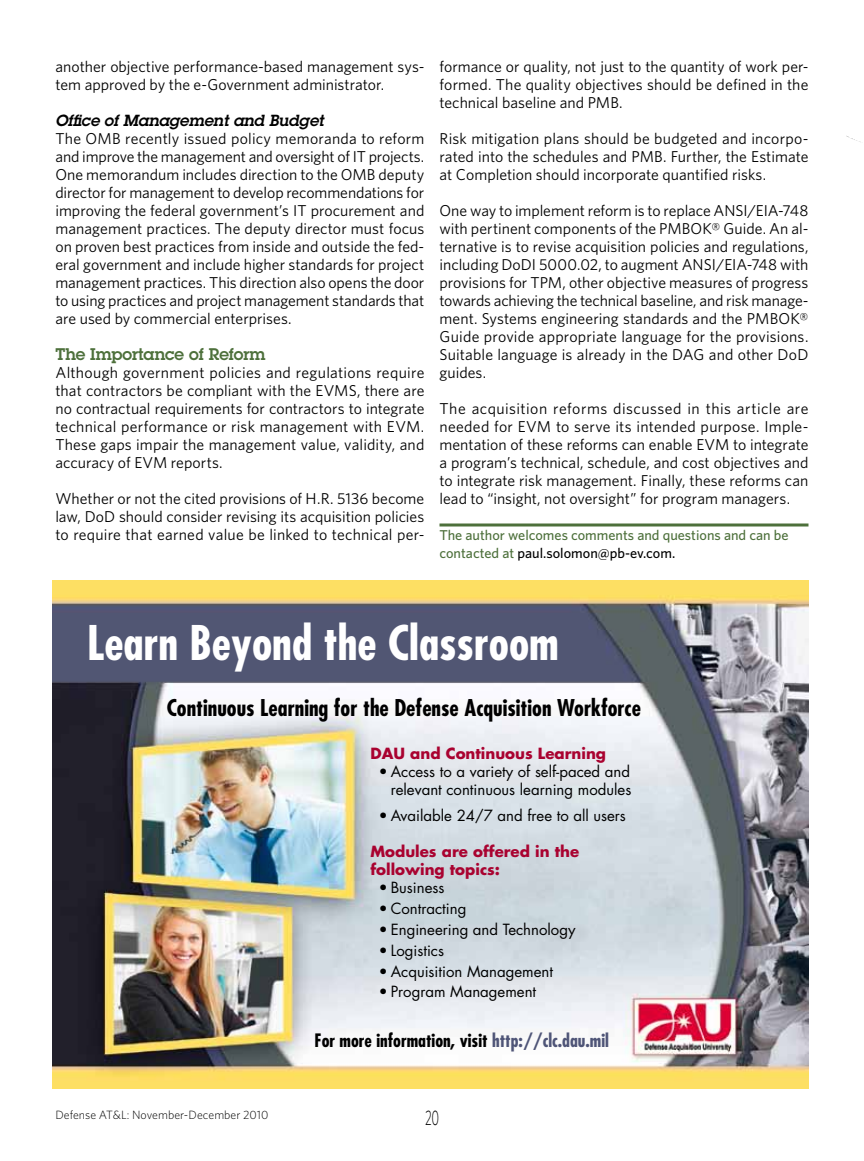
<style>
.page{position:relative;width:864px;height:1161px;background:#fff}
.page>*{position:absolute;margin:0;border:0;box-sizing:border-box;transform-origin:0 0}
.t1{font:700 condensed 46.5px "Futura";color:#fff}
.t2{font:700 condensed 22.5px "Futura";color:#000}
.t3{font:300 21px "Whitney";color:#000;scale:.6 1}
.t4{font:700 condensed 18px "Futura";color:#000}
.t5{font:600 16.5px "Lubalin Graph";letter-spacing:-.005em;color:#4d703b}
.t6{font:15.75px/18px "Whitney";letter-spacing:.005em;color:#000;text-align:justify}
.t7{font:italic 600 15.75px "Lubalin Graph";color:#000}
.t8{font:15px/18px "Futura";color:#000;text-align:right}
.t9{font:700 15px/18px "Futura";color:#a90230}
.t10{font:500 14.25px/18px "Whitney";color:#4d703b}
.t11{font:300 12px "Whitney";letter-spacing:.005em;color:#000}
.s1{color:#000}
.s2{color:#4f5577}
</style>
<div class="page">
<hr style="left:440px;top:524px;width:368px;height:2px;background:#4d703b">
<img style="left:52px;top:580px;width:756px;height:509px">
<p class="t6" style="left:55px;top:57px;width:371px">another objective performance-based management sys&shy;tem approved by the e-Government administrator.</p>
<p class="t7" style="left:55px;top:110px;width:270px">Office of Management and Budget</p>
<p class="t6" style="left:55px;top:129px;width:371px">The OMB recently issued policy memoranda to reform and improve the management and oversight of IT projects.<br>One memorandum includes direction to the OMB deputy director for management to develop recommendations for improving the federal government’s IT procurement and management practices. The deputy director must focus on proven best practices from inside and outside the fed&shy;eral government and include higher standards for project management practices. This direction also opens the door to using practices and project management standards that are used by commercial enterprises.</p>
<p class="t5" style="left:56px;top:343px;width:212px">The Importance of Reform</p>
<p class="t6" style="left:55px;top:363px;width:371px">Although government policies and regulations require that contractors be compliant with the EVMS, there are no contractual requirements for contractors to integrate technical performance or risk management with EVM.<br>These gaps impair the management value, validity, and accuracy of EVM reports.</p>
<p class="t6" style="left:55px;top:489px;width:371px">Whether or not the cited provisions of H.R. 5136 become law, DoD should consider revising its acquisition policies to require that earned value be linked to technical per-</p>
<p class="t6" style="left:439px;top:57px;width:371px">formance or quality, not just to the quantity of work per&shy;formed. The quality objectives should be defined in the technical baseline and PMB.</p>
<p class="t6" style="left:439px;top:129px;width:371px">Risk mitigation plans should be budgeted and incorpo&shy;rated into the schedules and PMB. Further, the Estimate at Completion should incorporate quantified risks.</p>
<p class="t6" style="left:439px;top:201px;width:371px">One way to implement reform is to replace ANSI/EIA-748 with pertinent components of the PMBOK® Guide. An al&shy;ternative is to revise acquisition policies and regulations, including DoDI 5000.02, to augment ANSI/EIA-748 with provisions for TPM, other objective measures of progress towards achieving the technical baseline, and risk manage&shy;ment. Systems engineering standards and the PMBOK® Guide provide appropriate language for the provisions.<br>Suitable language is already in the DAG and other DoD guides.</p>
<p class="t6" style="left:439px;top:399px;width:371px">The acquisition reforms discussed in this article are needed for EVM to serve its intended purpose. Imple&shy;mentation of these reforms can enable EVM to integrate a program’s technical, schedule, and cost objectives and to integrate risk management. Finally, these reforms can lead to “insight, not oversight” for program managers.</p>
<p class="t10" style="left:440px;top:526px;width:351px">The author welcomes comments and questions and can be contacted at <span class="s1">paul.solomon@pb-ev.com.</span></p>
<h1 class="t1" style="left:87px;top:614px;width:474px">Learn Beyond the Classroom</h1>
<h2 class="t2" style="left:167px;top:694px;width:476px">Continuous Learning for the Defense Acquisition Workforce</h2>
<p class="t9" style="left:370px;top:744px;width:237px">DAU and Continuous Learning</p>
<p class="t8" style="left:379px;top:762px;width:254px">• Access to a variety of self-paced and relevant continuous learning modules</p>
<p class="t8" style="left:379px;top:807px;width:249px">• Available 24/7 and free to all users</p>
<p class="t9" style="left:370px;top:843px;width:210px">Modules are offered in the following topics:</p>
<p class="t8" style="left:379px;top:879px;width:67px">• Business</p>
<p class="t8" style="left:379px;top:900px;width:89px">• Contracting</p>
<p class="t8" style="left:379px;top:921px;width:198px">• Engineering and Technology</p>
<p class="t8" style="left:379px;top:941px;width:67px">• Logistics</p>
<p class="t8" style="left:379px;top:962px;width:176px">• Acquisition Management</p>
<p class="t8" style="left:379px;top:983px;width:159px">• Program Management</p>
<p class="t4" style="left:315px;top:1030px;width:296px">For more information, visit <span class="s2">http://clc.dau.mil</span></p>
<p class="t11" style="left:56px;top:1107px;width:214px">Defense AT&amp;L: November-December 2010</p>
<h3 class="t3" style="left:425px;top:1104px;width:25px">20</h3>
</div>
